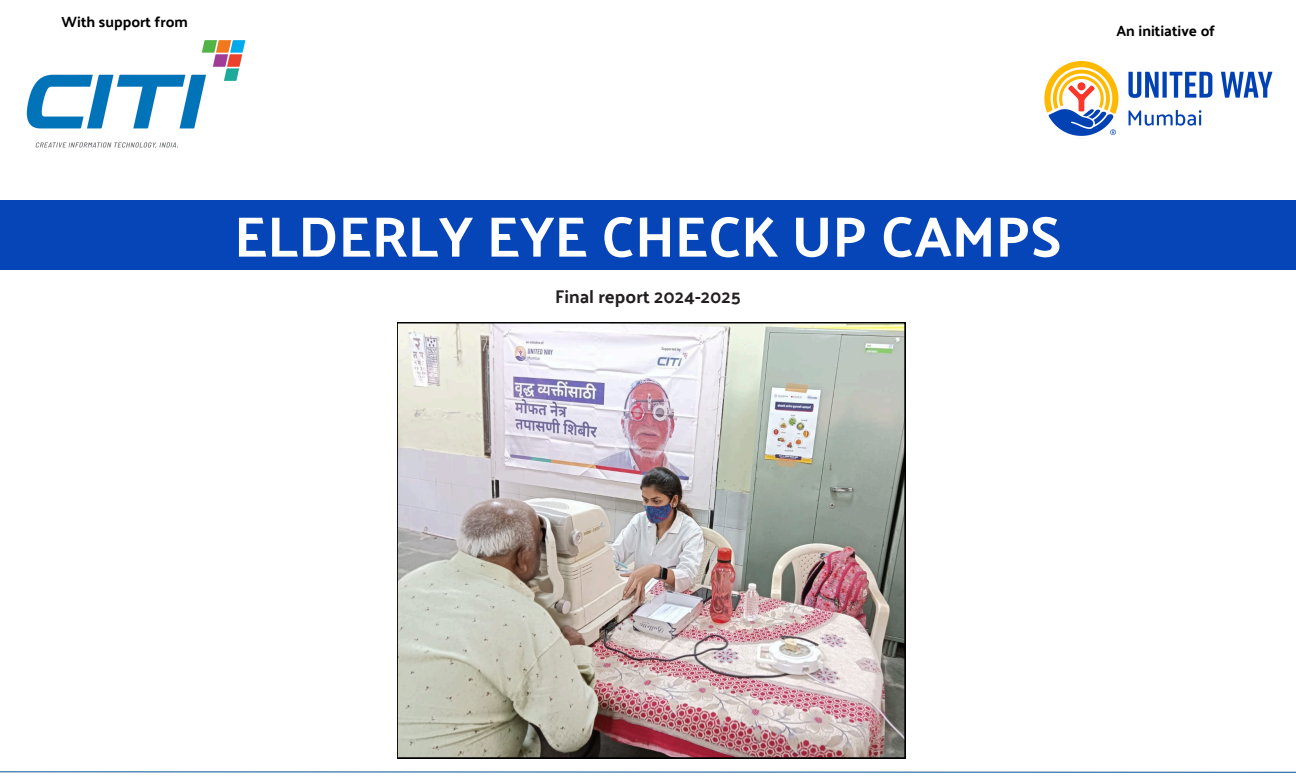
<style>
.page{position:relative;width:1296px;height:778px;background:#fff}
.page>*{position:absolute;margin:0;border:0;box-sizing:border-box;transform-origin:0 0}
.t1{font:700 57.18px "Palanquin";color:#fff}
.t2{font:700 18.36px "Palanquin";color:#231f20}
.t3{font:700 15px "Palanquin";color:#000}
</style>
<div class="page">
<svg style="left:0;top:771px;width:1296px;height:2px;background:#7ea6c7"></svg>
<div style="left:0;top:200px;width:1296px;height:69px;background:#0545b7"></div>
<img style="left:1044px;top:58px;width:229px;height:81px">
<img style="left:26px;top:40px;width:220px;height:108px">
<img style="left:397px;top:322px;width:508px;height:436px">
<p class="t3" style="left:62px;top:14px;width:128px">With support from</p>
<p class="t3" style="left:1117px;top:22px;width:100px">An initiative of</p>
<p class="t1" style="left:234px;top:203px;width:829px">ELDERLY EYE CHECK UP CAMPS</p>
<p class="t2" style="left:555px;top:286px;width:187px">Final report 2024-2025</p>
</div>
